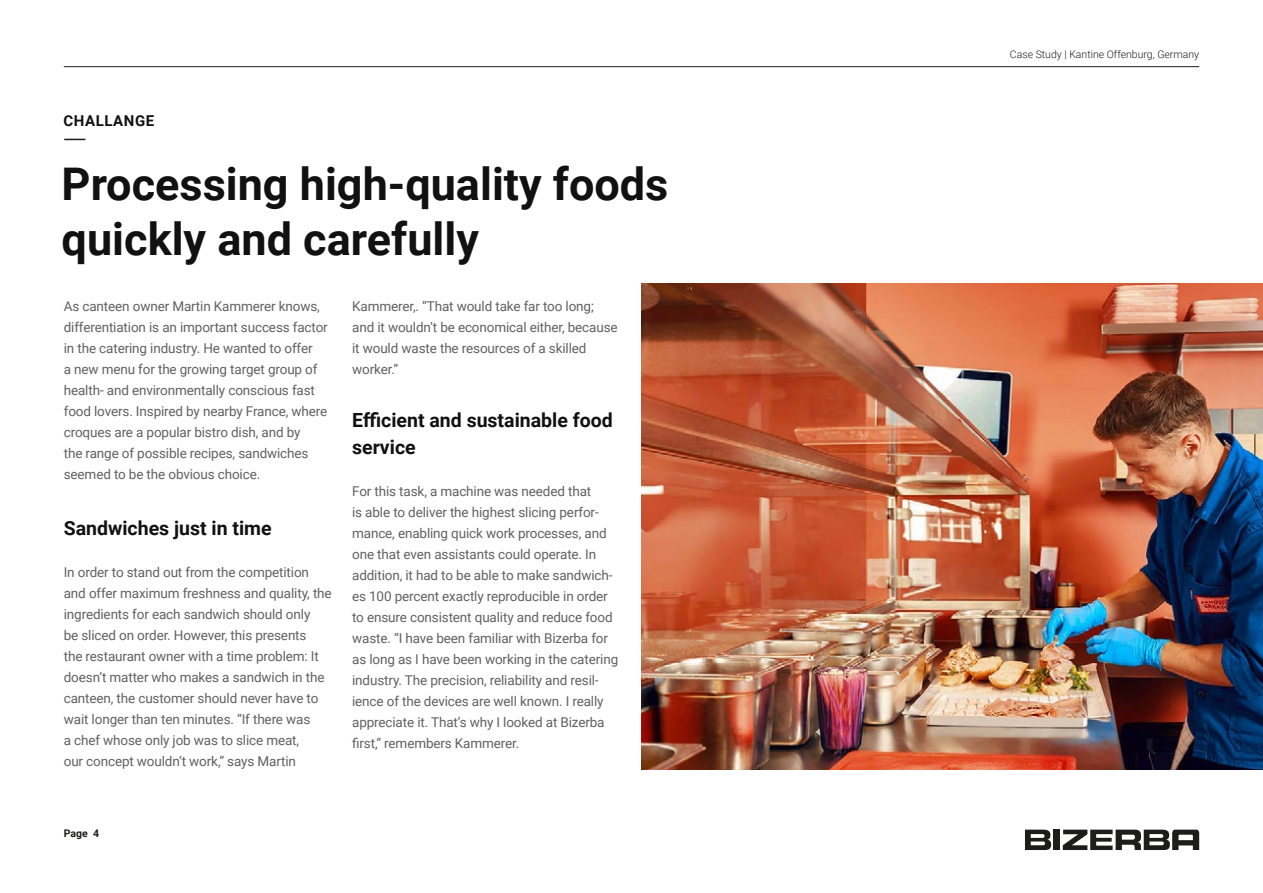
<style>
.page{position:relative;width:1263px;height:893px;background:#fff}
.page>*{position:absolute;margin:0;border:0;box-sizing:border-box;transform-origin:0 0}
.t1{font:700 45px/55.5px "Roboto";color:#111}
.t2{font:700 19.5px/27px "Roboto";color:#111}
.Kicker__Kategorie{font:700 15px "Roboto";letter-spacing:.035em;color:#111}
._9_12_Regular___Block_links{font:13.5px/21px "Roboto";letter-spacing:-.01em;color:#616161}
.t3{font:300 10.5px "Roboto";color:#1d1d1b}
.t4{font:700 10.5px "Roboto";color:#1d1d1b}
</style>
<div class="page">
<img style="left:641px;top:283px;width:622px;height:486px">
<svg style="left:64px;top:139px;width:21px;height:1px"></svg>
<svg style="left:1063px;top:830px;width:136px;height:20px"></svg>
<div style="left:1053px;top:830px;width:7px;height:20px;background:#1d1d1b"></div>
<svg style="left:1025px;top:830px;width:26px;height:20px"></svg>
<hr style="left:64px;top:66px;width:1135px;height:1px;background:#1d1d1b">
<p class="Kicker__Kategorie" style="left:64px;top:110px;width:92px">CHALLANGE</p>
<h1 class="t1" style="left:62px;top:154px;width:608px">Processing high-quality foods quickly and carefully</h1>
<p class="_9_12_Regular___Block_links" style="left:64px;top:295px;width:266px">As canteen owner Martin Kammerer knows, differentiation is an important success factor in the catering industry. He wanted to offer<br>a new menu for the growing target group of health- and environmentally conscious fast food lovers. Inspired by nearby France, where croques are a popular bistro dish, and by<br>the range of possible recipes, sandwiches seemed to be the obvious choice.</p>
<p class="_9_12_Regular___Block_links" style="left:352px;top:295px;width:267px">Kammerer,. “That would take far too long; and it wouldn’t be economical either, because it would waste the resources of a skilled worker.”</p>
<h4 class="t2" style="left:352px;top:406px;width:262px">Efficient and sustainable food service</h4>
<p class="_9_12_Regular___Block_links" style="left:352px;top:481px;width:268px">For this task, a machine was needed that<br>is able to deliver the highest slicing perfor&shy;mance, enabling quick work processes, and one that even assistants could operate. In addition, it had to be able to make sandwich&shy;es 100 percent exactly reproducible in order to ensure consistent quality and reduce food waste. “I have been familiar with Bizerba for as long as I have been working in the catering industry. The precision, reliability and resil&shy;ience of the devices are well known. I really appreciate it. That’s why I looked at Bizerba first,” remembers Kammerer.</p>
<h4 class="t2" style="left:64px;top:514px;width:209px">Sandwiches just in time</h4>
<p class="_9_12_Regular___Block_links" style="left:64px;top:562px;width:269px">In order to stand out from the competition and offer maximum freshness and quality, the ingredients for each sandwich should only<br>be sliced on order. However, this presents<br>the restaurant owner with a time problem: It doesn’t matter who makes a sandwich in the canteen, the customer should never have to wait longer than ten minutes. “If there was<br>a chef whose only job was to slice meat,<br>our concept wouldn’t work,” says Martin</p>
<p class="t4" style="left:64px;top:826px;width:37px">Page 4</p>
<p class="t3" style="left:1010px;top:47px;width:191px">Case Study | Kantine Offenburg, Germany</p>
</div>
